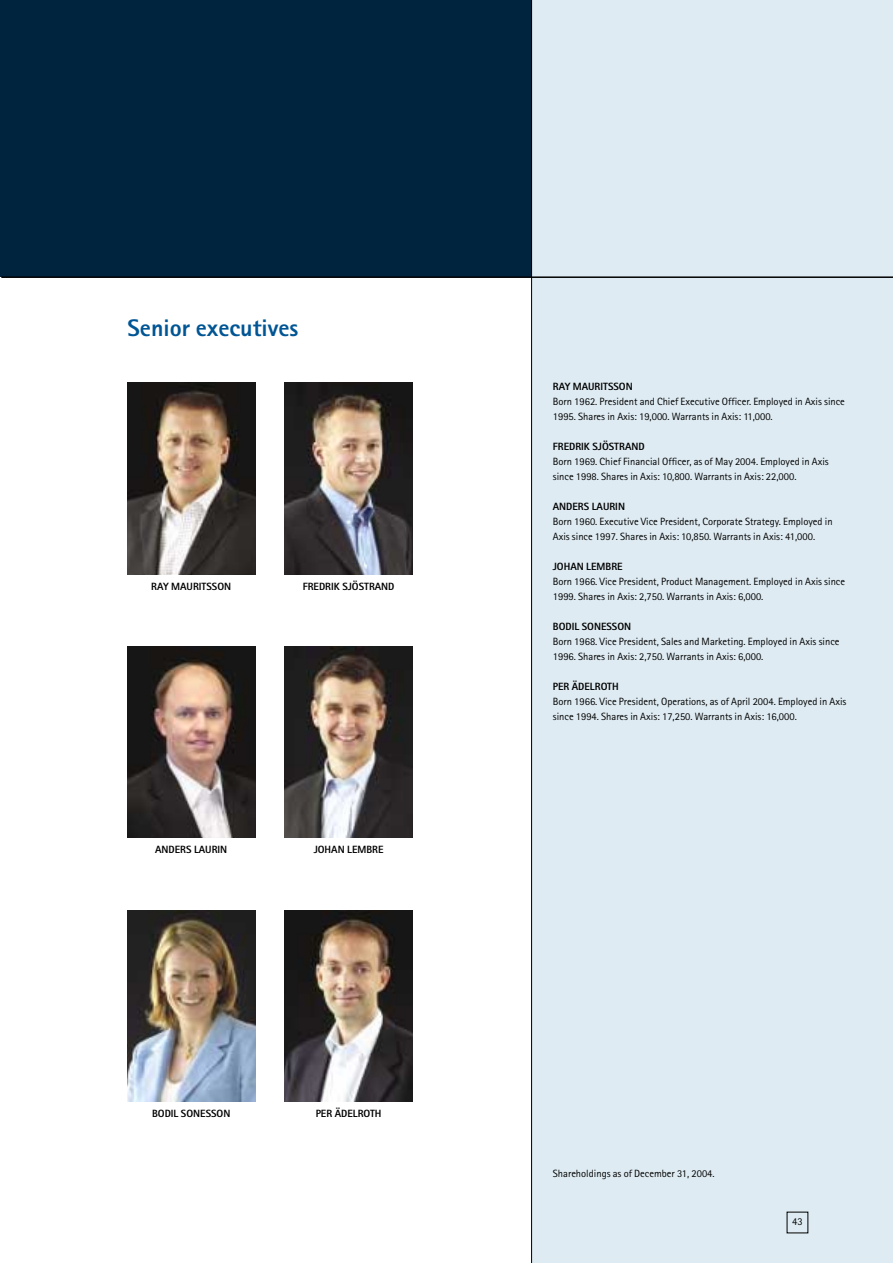
<style>
.page{position:relative;width:893px;height:1263px;background:#fff}
.page>*{position:absolute;margin:0;border:0;box-sizing:border-box;transform-origin:0 0}
.t1{font:800 24px "Rotis Sans Serif";color:#005594}
.t2{font:10.5px/15px "Rotis Sans Serif";color:#000}
.t3{font:800 10.5px "Rotis Sans Serif";color:#000}
</style>
<div class="page">
<div style="left:0;top:0;width:892px;height:276px;background:#deebf2"></div>
<div style="left:531px;top:276px;width:361px;height:987px;background:#deebf2"></div>
<div style="left:0;top:0;width:531px;height:276px;background:#00233e"></div>
<hr style="left:531px;top:0;width:1px;height:1263px;background:#000">
<img style="left:127px;top:383px;width:128px;height:191px">
<img style="left:285px;top:383px;width:127px;height:191px">
<img style="left:127px;top:646px;width:128px;height:192px">
<img style="left:285px;top:646px;width:127px;height:192px">
<img style="left:285px;top:910px;width:127px;height:191px">
<img style="left:127px;top:910px;width:128px;height:191px">
<hr style="left:1px;top:276px;width:891px;height:2px;background:#000">
<h1 class="t1" style="left:127px;top:319px;width:172px">Senior executives</h1>
<p class="t3" style="left:151px;top:583px;width:81px">RAY MAURITSSON</p>
<p class="t3" style="left:303px;top:583px;width:93px">FREDRIK SJÖSTRAND</p>
<p class="t3" style="left:155px;top:846px;width:74px">ANDERS LAURIN</p>
<p class="t3" style="left:314px;top:846px;width:71px">JOHAN LEMBRE</p>
<p class="t3" style="left:152px;top:1110px;width:80px">BODIL SONESSON</p>
<p class="t3" style="left:316px;top:1110px;width:67px">PER ÄDELROTH</p>
<p class="t3" style="left:553px;top:383px;width:81px">RAY MAURITSSON</p>
<p class="t2" style="left:553px;top:395px;width:293px">Born 1962. President and Chief Executive Officer. Employed in Axis since<br>1995. Shares in Axis: 19,000. Warrants in Axis: 11,000.</p>
<p class="t3" style="left:553px;top:443px;width:93px">FREDRIK SJÖSTRAND</p>
<p class="t2" style="left:553px;top:455px;width:277px">Born 1969. Chief Financial Officer, as of May 2004. Employed in Axis since 1998. Shares in Axis: 10,800. Warrants in Axis: 22,000.</p>
<p class="t3" style="left:553px;top:503px;width:74px">ANDERS LAURIN</p>
<p class="t2" style="left:553px;top:515px;width:281px">Born 1960. Executive Vice President, Corporate Strategy. Employed in<br>Axis since 1997. Shares in Axis: 10,850. Warrants in Axis: 41,000.</p>
<p class="t3" style="left:553px;top:563px;width:71px">JOHAN LEMBRE</p>
<p class="t2" style="left:553px;top:575px;width:294px">Born 1966. Vice President, Product Management. Employed in Axis since<br>1999. Shares in Axis: 2,750. Warrants in Axis: 6,000.</p>
<p class="t3" style="left:553px;top:623px;width:80px">BODIL SONESSON</p>
<p class="t2" style="left:553px;top:635px;width:288px">Born 1968. Vice President, Sales and Marketing. Employed in Axis since<br>1996. Shares in Axis: 2,750. Warrants in Axis: 6,000.</p>
<p class="t3" style="left:553px;top:683px;width:67px">PER ÄDELROTH</p>
<p class="t2" style="left:553px;top:695px;width:295px">Born 1966. Vice President, Operations, as of April 2004. Employed in Axis since 1994. Shares in Axis: 17,250. Warrants in Axis: 16,000.</p>
<p class="t2" style="left:553px;top:1167px;width:163px">Shareholdings as of December 31, 2004.</p>
<p class="t2" style="left:792px;top:1215px;width:12px">43</p>
</div>
